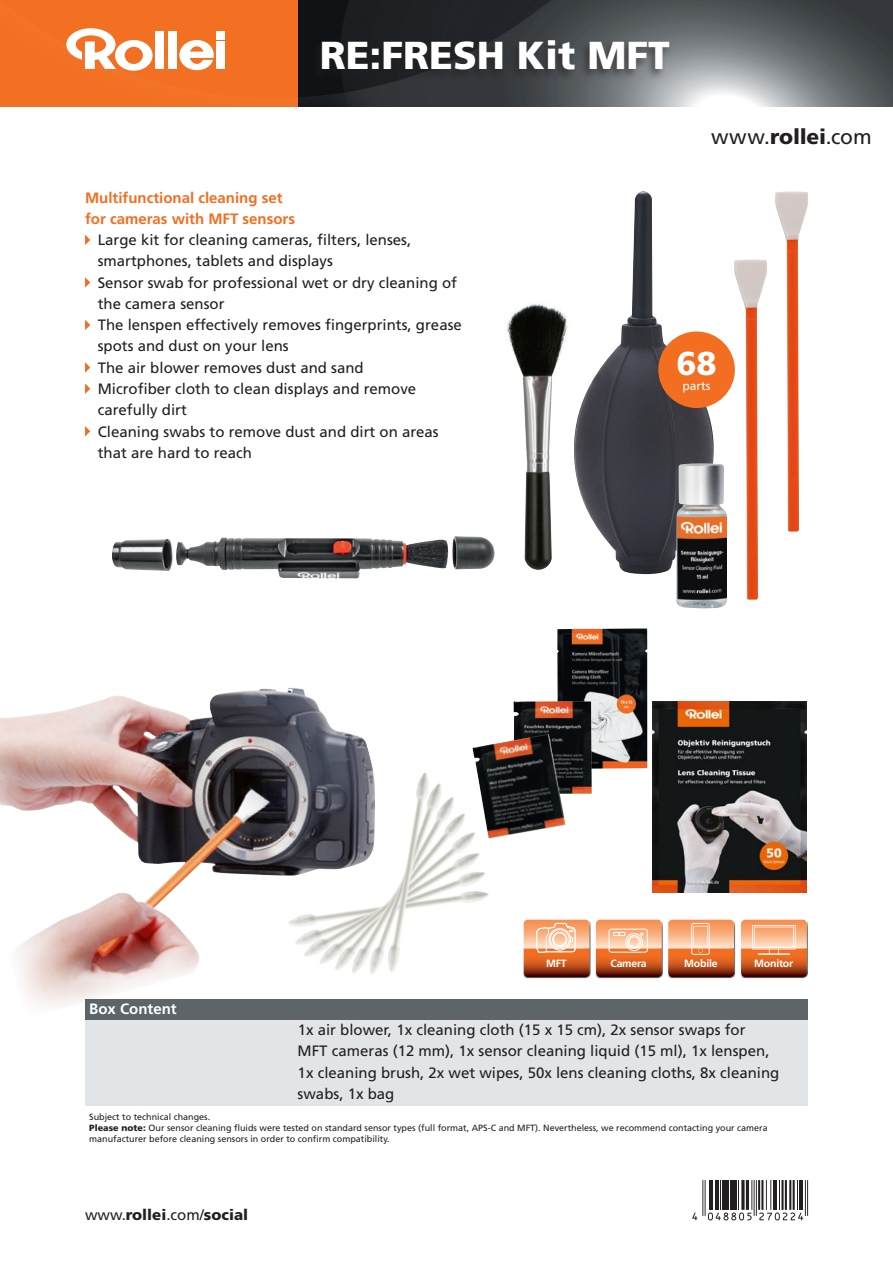
<style>
.page{position:relative;width:893px;height:1263px;background:#fff}
.page>*{position:absolute;margin:0;border:0;box-sizing:border-box;transform-origin:0 0}
.t1{font:900 39px "Frutiger LT";color:#fff}
.t2{font:900 33px "Frutiger LT";color:#fff}
.t3{font:21px "Frutiger LT";letter-spacing:.015em;color:#231f20}
.t4{font:15px/21.3px "Frutiger LT";color:#231f20}
.t5{font:700 15px/21.3px "Frutiger LT";color:#f36e21}
.t6{font:900 15px "Frutiger LT";color:#231f20}
._020_bold{font:700 15px "Frutiger LT";color:#fff}
.t7{font:12px "Frutiger LT";color:#fff}
.t8{font:700 10.5px "Frutiger LT";letter-spacing:-.02em;color:#fff}
.t9{font:9px/10.8px "Frutiger LT";color:#231f20}
.s1{font-weight:900}
.s2{font-weight:400}
</style>
<div class="page">
<img style="left:0;top:688px;width:374px;height:318px">
<img style="left:289px;top:865px;width:196px;height:84px">
<img style="left:284px;top:886px;width:205px;height:43px">
<img style="left:297px;top:846px;width:186px;height:116px">
<img style="left:326px;top:808px;width:139px;height:167px">
<img style="left:312px;top:826px;width:167px;height:143px">
<img style="left:343px;top:792px;width:116px;height:186px">
<img style="left:362px;top:779px;width:84px;height:199px">
<img style="left:381px;top:772px;width:51px;height:203px">
<img style="left:507px;top:304px;width:61px;height:266px">
<img style="left:574px;top:191px;width:140px;height:383px">
<img style="left:775px;top:191px;width:33px;height:340px">
<img style="left:734px;top:259px;width:33px;height:341px">
<img style="left:676px;top:463px;width:51px;height:145px">
<img style="left:112px;top:536px;width:383px;height:42px">
<img style="left:653px;top:701px;width:153px;height:192px">
<img style="left:557px;top:628px;width:90px;height:141px">
<img style="left:513px;top:701px;width:79px;height:93px">
<img style="left:472px;top:734px;width:94px;height:105px">
<div style="left:658px;top:331px;width:77px;height:77px;background:#f36e21;border-radius:50%"></div>
<img style="left:298px;top:0;width:595px;height:106px">
<div style="left:0;top:0;width:298px;height:106px;background:#f36f21"></div>
<div style="left:311px;top:38px;width:361px;height:43px;background:#231f20;opacity:.6"></div>
<svg style="left:179px;top:40px;width:35px;height:30px"></svg>
<div style="left:155px;top:32px;width:9px;height:37px;background:#fff"></div>
<div style="left:168px;top:32px;width:8px;height:37px;background:#fff"></div>
<div style="left:216px;top:32px;width:9px;height:8px;background:#fff"></div>
<div style="left:216px;top:41px;width:9px;height:28px;background:#fff"></div>
<svg style="left:66px;top:28px;width:87px;height:43px"></svg>
<svg style="left:697px;top:1180px;width:108px;height:39px"></svg>
<hr style="left:705px;top:1180px;width:1px;height:36px;background:#231f20">
<hr style="left:702px;top:1180px;width:1px;height:36px;background:#231f20">
<hr style="left:709px;top:1180px;width:2px;height:30px;background:#231f20">
<hr style="left:712px;top:1180px;width:1px;height:30px;background:#231f20">
<hr style="left:716px;top:1180px;width:3px;height:30px;background:#231f20">
<hr style="left:720px;top:1180px;width:1px;height:30px;background:#231f20">
<hr style="left:722px;top:1180px;width:2px;height:30px;background:#231f20">
<hr style="left:726px;top:1180px;width:3px;height:30px;background:#231f20">
<hr style="left:730px;top:1180px;width:2px;height:30px;background:#231f20">
<hr style="left:734px;top:1180px;width:3px;height:30px;background:#231f20">
<hr style="left:738px;top:1180px;width:1px;height:30px;background:#231f20">
<hr style="left:746px;top:1180px;width:3px;height:30px;background:#231f20">
<svg style="left:741px;top:1180px;width:4px;height:30px"></svg>
<hr style="left:756px;top:1180px;width:1px;height:36px;background:#231f20">
<hr style="left:754px;top:1180px;width:1px;height:36px;background:#231f20">
<hr style="left:751px;top:1180px;width:1px;height:30px;background:#231f20">
<hr style="left:761px;top:1180px;width:2px;height:30px;background:#231f20">
<hr style="left:758px;top:1180px;width:2px;height:30px;background:#231f20">
<hr style="left:770px;top:1180px;width:1px;height:30px;background:#231f20">
<hr style="left:766px;top:1180px;width:1px;height:30px;background:#231f20">
<hr style="left:774px;top:1180px;width:3px;height:30px;background:#231f20">
<hr style="left:779px;top:1180px;width:1px;height:30px;background:#231f20">
<hr style="left:793px;top:1180px;width:2px;height:30px;background:#231f20">
<hr style="left:789px;top:1180px;width:2px;height:30px;background:#231f20">
<hr style="left:785px;top:1180px;width:2px;height:30px;background:#231f20">
<hr style="left:781px;top:1180px;width:3px;height:30px;background:#231f20">
<hr style="left:797px;top:1180px;width:1px;height:30px;background:#231f20">
<hr style="left:799px;top:1180px;width:3px;height:30px;background:#231f20">
<hr style="left:807px;top:1180px;width:1px;height:36px;background:#231f20">
<hr style="left:805px;top:1180px;width:1px;height:36px;background:#231f20">
<svg style="left:692px;top:1212px;width:5px;height:8px"></svg>
<svg style="left:708px;top:1212px;width:44px;height:8px"></svg>
<svg style="left:759px;top:1212px;width:44px;height:8px"></svg>
<div style="left:520px;top:918px;width:71px;height:60px;background:#231f20;opacity:.75"></div>
<svg style="left:524px;top:920px;width:65px;height:57px;background:#db8a5e"></svg>
<div style="left:593px;top:918px;width:70px;height:60px;background:#231f20;opacity:.75"></div>
<svg style="left:596px;top:920px;width:66px;height:57px;background:#db885b"></svg>
<div style="left:665px;top:918px;width:70px;height:60px;background:#231f20;opacity:.75"></div>
<svg style="left:668px;top:920px;width:66px;height:57px;background:#db8556"></svg>
<div style="left:738px;top:918px;width:70px;height:60px;background:#231f20;opacity:.75"></div>
<svg style="left:741px;top:920px;width:66px;height:57px;background:#db885b"></svg>
<div style="left:85px;top:999px;width:723px;height:21px;background:#5d6569"></div>
<div style="left:85px;top:1020px;width:723px;height:86px;background:#e1e5e7"></div>
<svg style="left:85px;top:235px;width:5px;height:10px"></svg>
<svg style="left:85px;top:277px;width:5px;height:11px"></svg>
<svg style="left:85px;top:320px;width:5px;height:10px"></svg>
<svg style="left:85px;top:362px;width:5px;height:11px"></svg>
<svg style="left:85px;top:383px;width:5px;height:11px"></svg>
<svg style="left:85px;top:426px;width:5px;height:10px"></svg>
<h1 class="t1" style="left:320px;top:32px;width:352px">RE:FRESH Kit MFT</h1>
<p class="t5" style="left:85px;top:187px;width:212px">Multifunctional cleaning set for cameras with MFT sensors</p>
<p class="t4" style="left:98px;top:229px;width:315px">Large kit for cleaning cameras, filters, lenses, smartphones, tablets and displays</p>
<p class="t4" style="left:98px;top:272px;width:361px">Sensor swab for professional wet or dry cleaning of the camera sensor</p>
<p class="t4" style="left:98px;top:314px;width:366px">The lenspen effectively removes fingerprints, grease spots and dust on your lens</p>
<p class="t4" style="left:98px;top:357px;width:267px">The air blower removes dust and sand</p>
<p class="t4" style="left:98px;top:378px;width:320px">Microfiber cloth to clean displays and remove carefully dirt</p>
<p class="t4" style="left:98px;top:421px;width:342px">Cleaning swabs to remove dust and dirt on areas that are hard to reach</p>
<h3 class="t3" style="left:711px;top:125px;width:162px">www.<span class="s1">rollei</span>.com</h3>
<p class="t2" style="left:676px;top:344px;width:42px">68</p>
<p class="t7" style="left:683px;top:379px;width:30px">parts</p>
<p class="_020_bold" style="left:89px;top:1000px;width:89px">Box Content</p>
<p class="t8" style="left:546px;top:957px;width:22px">MFT</p>
<p class="t8" style="left:610px;top:957px;width:38px">Camera</p>
<p class="t8" style="left:684px;top:957px;width:35px">Mobile</p>
<p class="t8" style="left:754px;top:957px;width:40px">Monitor</p>
<p class="t4" style="left:298px;top:1019px;width:483px">1x air blower, 1x cleaning cloth (15 x 15 cm), 2x sensor swaps for<br>MFT cameras (12 mm), 1x sensor cleaning liquid (15 ml), 1x lenspen, 1x cleaning brush, 2x wet wipes, 50x lens cleaning cloths, 8x cleaning swabs, 1x bag</p>
<p class="t9" style="left:89px;top:1111px;width:123px">Subject to technical changes.</p>
<p class="t9" style="left:89px;top:1122px;width:680px"><span class="s1">Please note:</span> Our sensor cleaning fluids were tested on standard sensor types (full format, APS-C and MFT). Nevertheless, we recommend contacting your camera manufacturer before cleaning sensors in order to confirm compatibility.</p>
<p class="t6" style="left:85px;top:1206px;width:165px"><span class="s2">www.</span>rollei<span class="s2">.com/</span>social</p>
</div>
